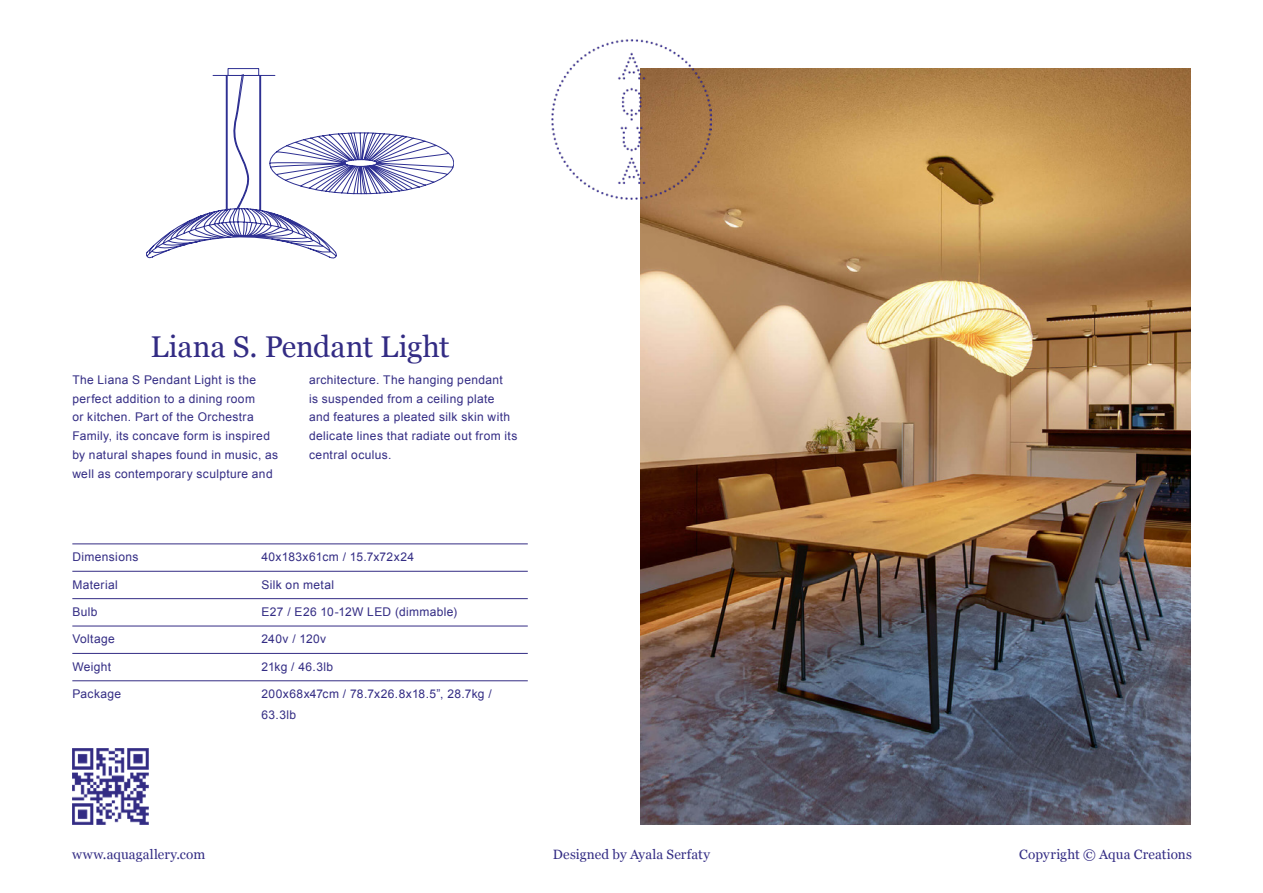
<style>
.page{position:relative;width:1263px;height:893px;background:#fff}
.page>*{position:absolute;margin:0;border:0;box-sizing:border-box;transform-origin:0 0}
.t1{font:30px "Georgia";letter-spacing:-.005em;color:#332c84}
.t2{font:13.5px "Georgia";letter-spacing:.01em;color:#332c84}
.Body{font:12px/18.8px "Arial";letter-spacing:.03em;color:#332c84}
.Info{font:12px/21px "Arial";letter-spacing:.03em;color:#332c84}
</style>
<div class="page">
<img style="left:72px;top:748px;width:77px;height:77px">
<img style="left:640px;top:68px;width:551px;height:757px">
<svg style="left:146px;top:68px;width:308px;height:191px"></svg>
<hr style="left:72px;top:543px;width:456px;height:1px;background:#332c84">
<hr style="left:72px;top:571px;width:456px;height:1px;background:#332c84">
<hr style="left:72px;top:598px;width:456px;height:1px;background:#332c84">
<hr style="left:72px;top:626px;width:456px;height:1px;background:#332c84">
<hr style="left:72px;top:653px;width:456px;height:1px;background:#332c84">
<hr style="left:72px;top:680px;width:456px;height:1px;background:#332c84">
<img style="left:552px;top:40px;width:159px;height:159px">
<p class="t1" style="left:151px;top:324px;width:301px">Liana S. Pendant Light</p>
<p class="Body" style="left:72px;top:370px;width:207px">The Liana S Pendant Light is the perfect addition to a dining room<br>or kitchen. Part of the Orchestra Family, its concave form is inspired by natural shapes found in music, as well as contemporary sculpture and</p>
<p class="Body" style="left:309px;top:370px;width:210px">architecture. The hanging pendant<br>is suspended from a ceiling plate and features a pleated silk skin with delicate lines that radiate out from its central oculus.</p>
<p class="Info" style="left:72px;top:547px;width:68px">Dimensions</p>
<p class="Info" style="left:261px;top:547px;width:154px">40x183x61cm / 15.7x72x24</p>
<p class="Info" style="left:72px;top:574px;width:47px">Material</p>
<p class="Info" style="left:261px;top:574px;width:74px">Silk on metal</p>
<p class="Info" style="left:72px;top:601px;width:27px">Bulb</p>
<p class="Info" style="left:261px;top:601px;width:197px">E27 / E26 10-12W LED (dimmable)</p>
<p class="Info" style="left:72px;top:629px;width:44px">Voltage</p>
<p class="Info" style="left:261px;top:629px;width:66px">240v / 120v</p>
<p class="Info" style="left:72px;top:656px;width:40px">Weight</p>
<p class="Info" style="left:261px;top:656px;width:73px">21kg / 46.3lb</p>
<p class="Info" style="left:72px;top:684px;width:50px">Package</p>
<p class="Info" style="left:261px;top:684px;width:232px">200x68x47cm / 78.7x26.8x18.5”, 28.7kg /<br>63.3lb</p>
<p class="t2" style="left:72px;top:844px;width:135px">www.aquagallery.com</p>
<p class="t2" style="left:553px;top:844px;width:159px">Designed by Ayala Serfaty</p>
<p class="t2" style="left:1019px;top:844px;width:174px">Copyright © Aqua Creations</p>
</div>
